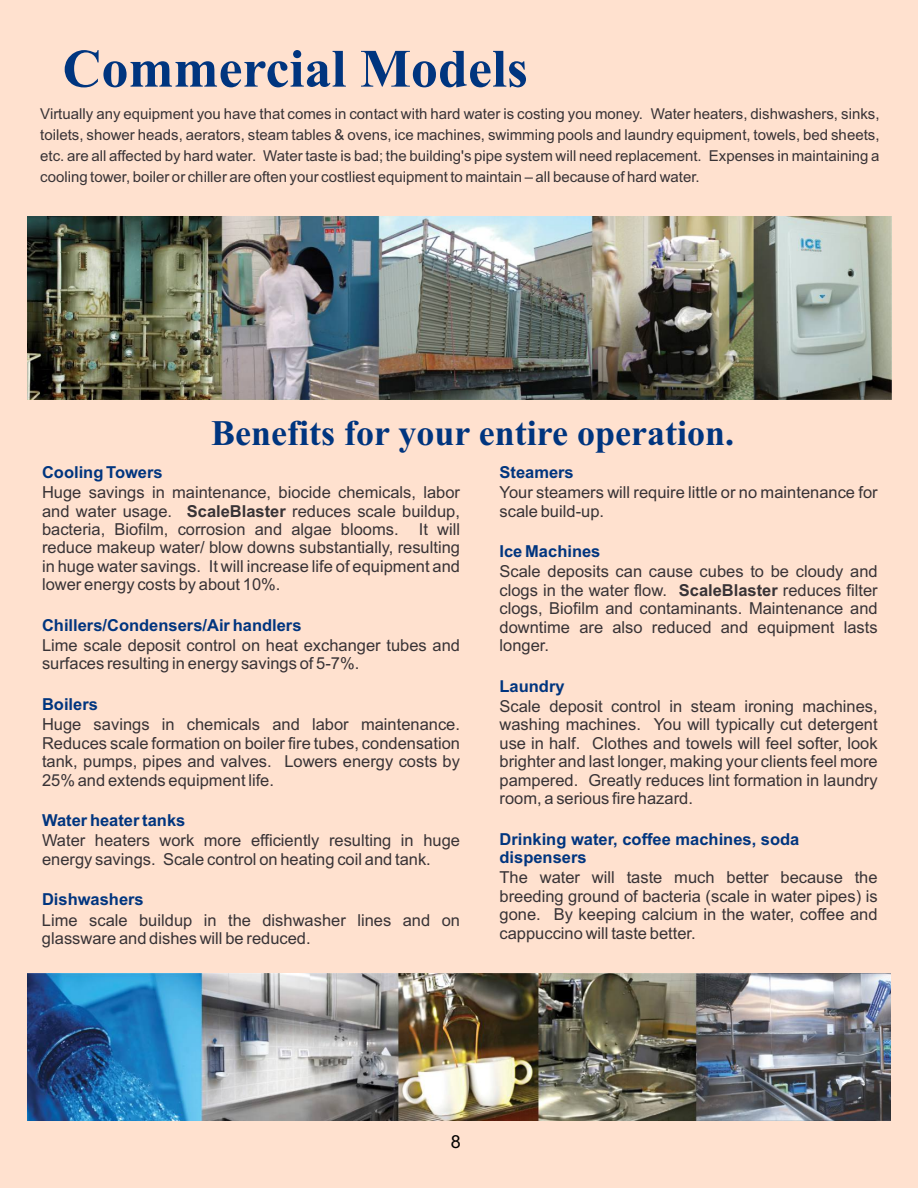
<style>
.page{position:relative;width:918px;height:1188px;background:#ffe1cf}
.page>*{position:absolute;margin:0;border:0;box-sizing:border-box;transform-origin:0 0}
.t1{font:700 54px "Times New Roman";color:#00357f}
.t2{font:700 36px "Times New Roman";color:#00357f}
.t3{font:18px "Arial";color:#000}
.t4{font:16.5px/18.5px "Arial";color:#383336;text-align:justify}
.t5{font:700 16.5px/18.5px "Arial";color:#00357f}
.t6{font:15px/21px "Arial";color:#383336;text-align:justify}
.s1{font-weight:700}
</style>
<div class="page">
<img style="left:27px;top:217px;width:864px;height:182px">
<img style="left:27px;top:974px;width:864px;height:147px">
<h1 class="t1" style="left:63px;top:50px;width:467px">Commercial Models</h1>
<p class="t6" style="left:40px;top:105px;width:841px">Virtually any equipment you have that comes in contact with hard water is costing you money. Water heaters, dishwashers, sinks, toilets, shower heads, aerators, steam tables &amp; ovens, ice machines, swimming pools and laundry equipment, towels, bed sheets, etc. are all affected by hard water. Water taste is bad; the building's pipe system will need replacement. Expenses in maintaining a cooling tower, boiler or chiller are often your costliest equipment to maintain – all because of hard water.</p>
<h2 class="t2" style="left:211px;top:421px;width:524px">Benefits for your entire operation.</h2>
<p class="t5" style="left:42px;top:464px;width:122px">Cooling Towers</p>
<p class="t5" style="left:500px;top:464px;width:76px">Steamers</p>
<p class="t4" style="left:42px;top:485px;width:420px">Huge savings in maintenance, biocide chemicals, labor</p>
<p class="t4" style="left:500px;top:485px;width:380px">Your steamers will require little or no maintenance for</p>
<p class="t4" style="left:42px;top:503px;width:420px">and water usage. <span class="s1">ScaleBlaster</span> reduces scale buildup,</p>
<p class="t4" style="left:500px;top:503px;width:106px">scale build-up.</p>
<p class="t4" style="left:42px;top:521px;width:420px">bacteria, Biofilm, corrosion and algae blooms. It will reduce makeup water/ blow downs substantially, resulting in huge water savings. It will increase life of equipment and</p>
<p class="t5" style="left:500px;top:544px;width:102px">Ice Machines</p>
<p class="t4" style="left:500px;top:564px;width:380px">Scale deposits can cause cubes to be cloudy and</p>
<p class="t4" style="left:42px;top:577px;width:240px">lower energy costs by about 10%.</p>
<p class="t4" style="left:500px;top:582px;width:380px">clogs in the water flow. <span class="s1">ScaleBlaster</span> reduces filter clogs, Biofilm and contaminants. Maintenance and downtime are also reduced and equipment lasts</p>
<p class="t4" style="left:42px;top:638px;width:420px">Lime scale deposit control on heat exchanger tubes and</p>
<p class="t4" style="left:500px;top:638px;width:51px">longer.</p>
<p class="t4" style="left:42px;top:656px;width:319px">surfaces resulting in energy savings of 5-7%.</p>
<p class="t4" style="left:500px;top:698px;width:380px">Scale deposit control in steam ironing machines,</p>
<p class="t4" style="left:42px;top:717px;width:420px">Huge savings in chemicals and labor maintenance.</p>
<p class="t4" style="left:500px;top:717px;width:380px">washing machines. You will typically cut detergent</p>
<p class="t4" style="left:42px;top:735px;width:420px">Reduces scale formation on boiler fire tubes, condensation</p>
<p class="t4" style="left:500px;top:735px;width:380px">use in half. Clothes and towels will feel softer, look</p>
<p class="t4" style="left:42px;top:754px;width:420px">tank, pumps, pipes and valves. Lowers energy costs by</p>
<p class="t4" style="left:500px;top:754px;width:380px">brighter and last longer, making your clients feel more</p>
<p class="t4" style="left:42px;top:772px;width:234px">25% and extends equipment life.</p>
<p class="t4" style="left:500px;top:772px;width:380px">pampered. Greatly reduces lint formation in laundry room, a serious fire hazard.</p>
<p class="t4" style="left:42px;top:833px;width:420px">Water heaters work more efficiently resulting in huge energy savings. Scale control on heating coil and tank.</p>
<p class="t4" style="left:500px;top:870px;width:380px">The water will taste much better because the breeding ground of bacteria (scale in water pipes) is gone. By keeping calcium in the water, coffee and</p>
<p class="t5" style="left:42px;top:617px;width:261px">Chillers/Condensers/Air handlers</p>
<p class="t5" style="left:500px;top:678px;width:67px">Laundry</p>
<p class="t5" style="left:42px;top:697px;width:57px">Boilers</p>
<p class="t5" style="left:42px;top:813px;width:145px">Water heater tanks</p>
<p class="t5" style="left:500px;top:831px;width:301px">Drinking water, coffee machines, soda dispensers</p>
<p class="t5" style="left:42px;top:892px;width:103px">Dishwashers</p>
<p class="t4" style="left:42px;top:912px;width:420px">Lime scale buildup in the dishwasher lines and on</p>
<p class="t4" style="left:500px;top:925px;width:198px">cappuccino will taste better.</p>
<p class="t4" style="left:42px;top:931px;width:270px">glassware and dishes will be reduced.</p>
<p class="t3" style="left:451px;top:1134px;width:12px">8</p>
</div>
